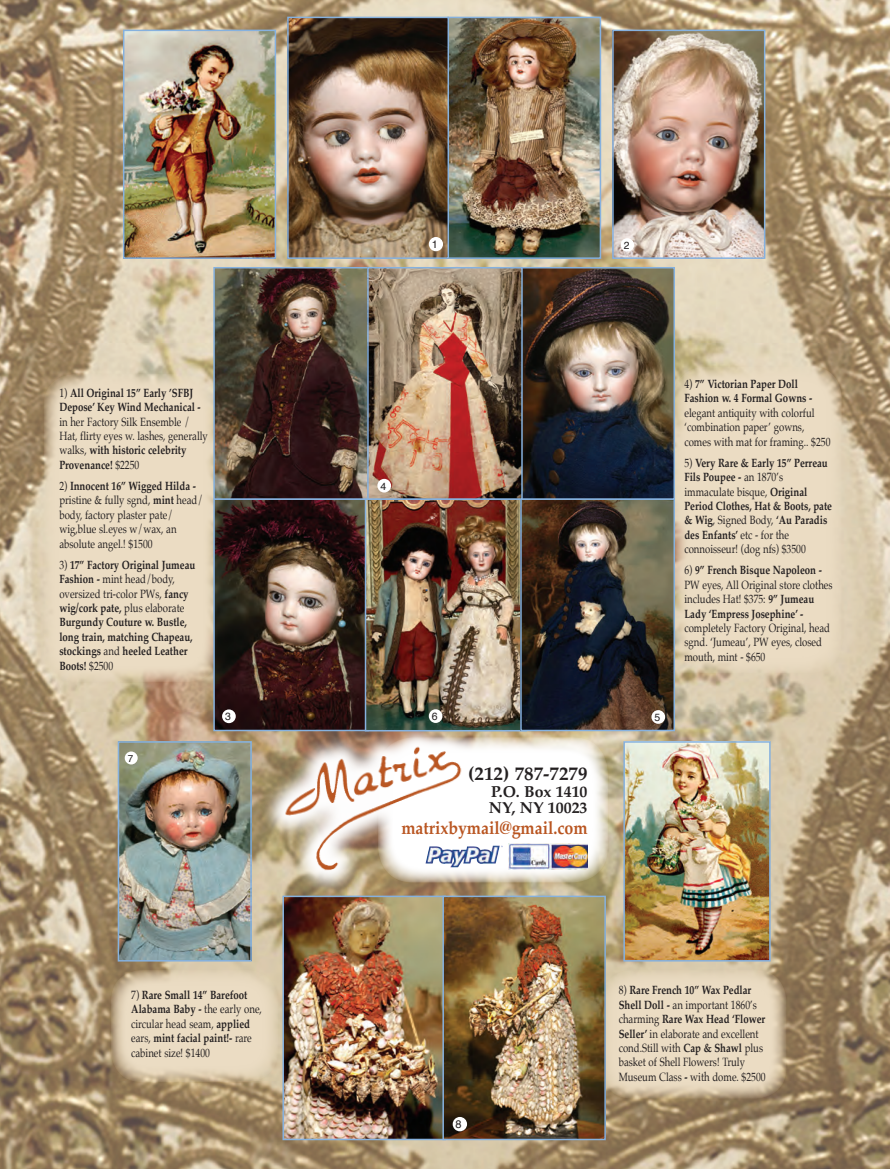
<style>
.page{position:relative;width:890px;height:1169px;background:#fff}
.page>*{position:absolute;margin:0;border:0;box-sizing:border-box;transform-origin:0 0}
.t1{font:700 19.05px "Palatino";color:#231f20}
.t2{font:700 18px "Palatino";color:#b95521;scale:.88 1}
.t3{font:700 15.9px/16.6px "Palatino";color:#231f20}
.t4{font:12px/14.4px "Palatino";color:#231f20;scale:.8 1}
.t5{font:700 12px/14.4px "Palatino";color:#231f20;scale:.8 1}
.t6{font:10.95px "Helvetica";color:#231f20}
.t7{font:10.5px "Helvetica";color:#231f20}
.t8{font:10.35px "Helvetica";color:#231f20}
.t9{font:9.9px "Helvetica";color:#231f20}
.s1{font-weight:400}
.s2{font-weight:700}
</style>
<div class="page">
<img style="left:0;top:0;width:889px;height:1168px">
<svg style="left:378px;top:737px;width:230px;height:145px"></svg>
<svg style="left:259px;top:731px;width:230px;height:165px"></svg>
<img style="left:283px;top:745px;width:182px;height:127px">
<img style="left:509px;top:843px;width:78px;height:26px">
<img style="left:425px;top:845px;width:77px;height:22px">
<div style="left:44px;top:374px;width:175px;height:308px;background:#ebdcc3;border-radius:31px"></div>
<div style="left:674px;top:366px;width:167px;height:307px;background:#ebdcc3;border-radius:31px"></div>
<img style="left:290px;top:20px;width:308px;height:236px">
<div style="left:447px;top:17px;width:154px;height:242px;border:2px solid #86b1de"></div>
<div style="left:287px;top:17px;width:162px;height:242px;border:2px solid #86b1de"></div>
<div style="left:429px;top:237px;width:14px;height:14px;background:#fff;border-radius:50%"></div>
<img style="left:126px;top:33px;width:147px;height:223px">
<div style="left:123px;top:30px;width:153px;height:229px;border:2px solid #86b1de"></div>
<img style="left:615px;top:33px;width:147px;height:223px">
<div style="left:612px;top:30px;width:153px;height:229px;border:2px solid #86b1de"></div>
<div style="left:620px;top:238px;width:14px;height:13px;background:#fff;border-radius:50%"></div>
<svg style="left:111px;top:969px;width:167px;height:112px;background:#e3d4b9"></svg>
<svg style="left:601px;top:969px;width:185px;height:129px;background:#e4d4bb"></svg>
<img style="left:626px;top:744px;width:141px;height:214px">
<div style="left:623px;top:741px;width:147px;height:220px;border:2px solid #86b1de"></div>
<img style="left:121px;top:744px;width:128px;height:214px">
<div style="left:118px;top:741px;width:134px;height:220px;border:2px solid #86b1de"></div>
<div style="left:125px;top:751px;width:13px;height:13px;background:#fff;border-radius:50%"></div>
<img style="left:285px;top:898px;width:157px;height:238px">
<div style="left:282px;top:895px;width:164px;height:244px;border:2px solid #86b1de"></div>
<img style="left:445px;top:898px;width:158px;height:238px">
<div style="left:442px;top:895px;width:164px;height:244px;border:2px solid #86b1de"></div>
<div style="left:452px;top:1116px;width:15px;height:15px;background:#fff;border-radius:50%"></div>
<img style="left:216px;top:270px;width:150px;height:458px">
<div style="left:213px;top:498px;width:156px;height:233px;border:2px solid #86b1de"></div>
<img style="left:368px;top:501px;width:304px;height:227px">
<div style="left:365px;top:498px;width:162px;height:233px;border:2px solid #86b1de"></div>
<div style="left:520px;top:498px;width:155px;height:233px;border:2px solid #86b1de"></div>
<div style="left:213px;top:267px;width:156px;height:232px;border:2px solid #86b1de"></div>
<img style="left:522px;top:270px;width:150px;height:226px">
<div style="left:519px;top:267px;width:156px;height:232px;border:2px solid #86b1de"></div>
<img style="left:370px;top:270px;width:149px;height:226px">
<div style="left:367px;top:267px;width:155px;height:232px;border:2px solid #86b1de"></div>
<div style="left:222px;top:709px;width:14px;height:14px;background:#fff;border-radius:50%"></div>
<div style="left:377px;top:479px;width:14px;height:13px;background:#fff;border-radius:50%"></div>
<div style="left:651px;top:710px;width:14px;height:13px;background:#fff;border-radius:50%"></div>
<div style="left:429px;top:709px;width:13px;height:13px;background:#fff;border-radius:50%"></div>
<p class="t5" style="left:59px;top:385px;width:178px"><span class="s1">1)</span> All Original 15” Early ’SFBJ<br>Depose’ Key Wind Mechanical -</p>
<p class="t4" style="left:59px;top:414px;width:187px">in her Factory Silk Ensemble /<br>Hat, flirty eyes w. lashes, generally walks, <span class="s2">with historic celebrity<br>Provenance!</span> $2250</p>
<p class="t4" style="left:59px;top:478px;width:181px">2) <span class="s2">Innocent 16” Wigged Hilda - </span>pristine &amp; fully sgnd, <span class="s2">mint</span> head/ body, factory plaster pate/ wig,blue sl.eyes w/wax, an absolute angel.! $1500</p>
<p class="t5" style="left:59px;top:557px;width:171px"><span class="s1">3)</span> 17” Factory Original Jumeau<br>Fashion - <span class="s1">mint head/body, oversized tri-color PWs,</span> fancy wig/cork pate, <span class="s1">plus elaborate<br></span>Burgundy Couture w. Bustle, long train, matching Chapeau, stockings <span class="s1">and</span> heeled Leather<br>Boots! <span class="s1">$2500</span></p>
<p class="t9" style="left:128px;top:750px;width:7px">7</p>
<p class="t7" style="left:225px;top:708px;width:7px">3</p>
<p class="t6" style="left:432px;top:236px;width:8px">1</p>
<p class="t8" style="left:623px;top:237px;width:7px">2</p>
<p class="t7" style="left:380px;top:477px;width:7px">4</p>
<p class="t7" style="left:432px;top:708px;width:7px">6</p>
<p class="t7" style="left:654px;top:708px;width:7px">5</p>
<h1 class="t1" style="left:468px;top:757px;width:121px">(212) 787-7279</h1>
<h3 class="t3" style="left:489px;top:782px;width:100px">P.O. Box 1410<br>NY, NY 10023</h3>
<h2 class="t2" style="left:401px;top:812px;width:213px">matrixbymail@gmail.com</h2>
<p class="t5" style="left:684px;top:376px;width:161px"><span class="s1">4)</span> 7” Victorian Paper Doll<br>Fashion w. 4 Formal Gowns -</p>
<p class="t4" style="left:684px;top:405px;width:184px">elegant antiquity with colorful ‘combination paper’ gowns, comes with mat for framing.. $250</p>
<p class="t5" style="left:684px;top:455px;width:186px"><span class="s1">5)</span> Very Rare &amp; Early 15” Perreau<br>Fils Poupee - <span class="s1">an 1870’s immaculate bisque,</span> Original<br>Period Clothes, Hat &amp; Boots, pate &amp; Wig<span class="s1">, Signed Body,</span> ‘Au Paradis des Enfants’ <span class="s1">etc - for the connoisseur! (dog nfs) $3500</span></p>
<p class="t5" style="left:684px;top:562px;width:187px"><span class="s1">6)</span> 9” French Bisque Napoleon -<br><span class="s1">PW eyes, All Original store clothes includes Hat! $375:</span> 9” Jumeau<br>Lady ‘Empress Josephine’ -</p>
<p class="t4" style="left:684px;top:620px;width:183px">completely Factory Original, head sgnd. ‘Jumeau’, PW eyes, closed mouth, mint - $650</p>
<p class="t4" style="left:131px;top:987px;width:165px">7) <span class="s2">Rare Small 14” Barefoot<br>Alabama Baby -</span> the early one, circular head seam, <span class="s2">applied </span>ears, <span class="s2">mint facial paint!-</span> rare cabinet size! $1400</p>
<p class="t4" style="left:618px;top:982px;width:185px">8) <span class="s2">Rare French 10” Wax Pedlar<br>Shell Doll -</span> an important 1860’s charming <span class="s2">Rare Wax Head ‘Flower<br>Seller’</span> in elaborate and excellent cond.Still with <span class="s2">Cap &amp; Shawl</span> plus basket of Shell Flowers! Truly<br>Museum Class <span class="s2">-</span> with dome. $2500</p>
<p class="t6" style="left:455px;top:1115px;width:8px">8</p>
</div>
